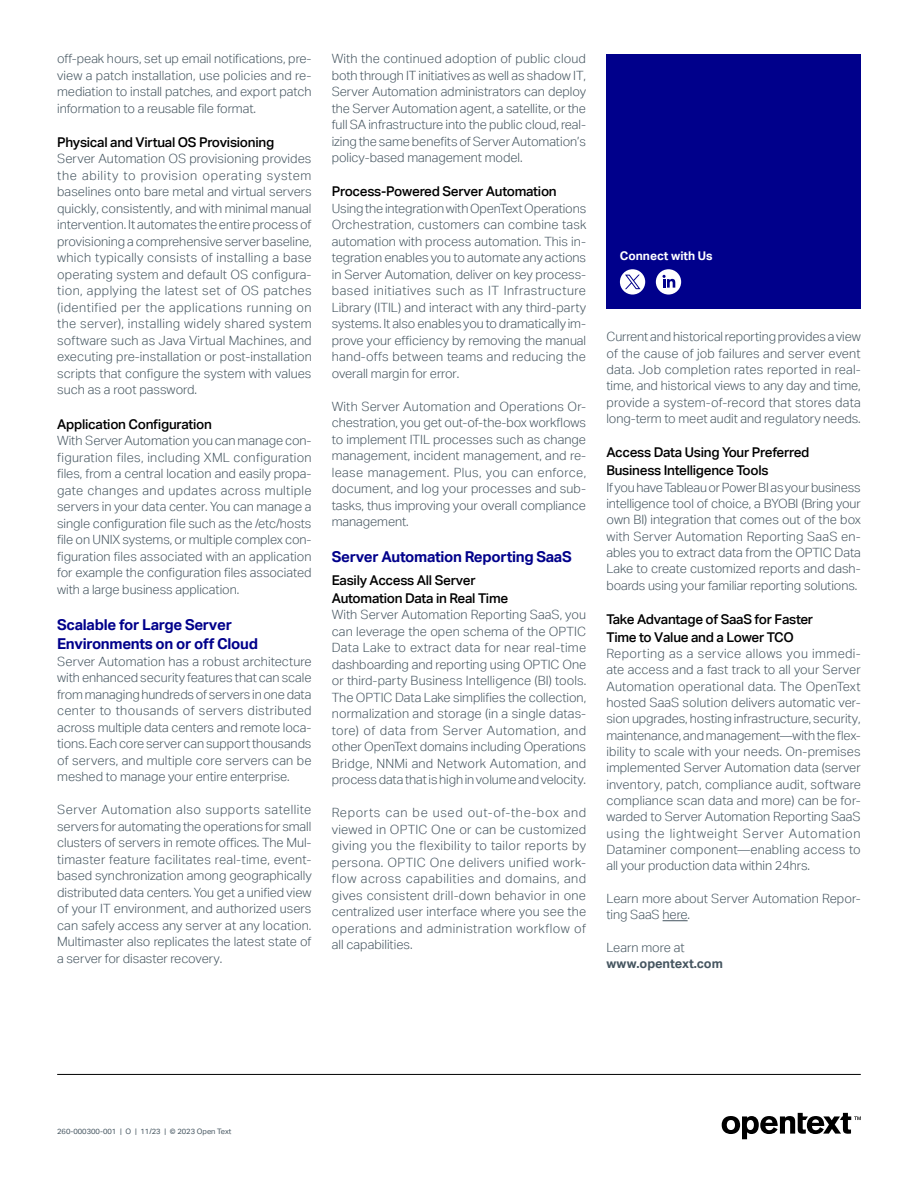
<style>
.page{position:relative;width:918px;height:1188px;background:#fff}
.page>*{position:absolute;margin:0;border:0;box-sizing:border-box;transform-origin:0 0}
.t1{font:700 15px/19.5px "Aktiv Grotesk";letter-spacing:-.02em;color:#00008b}
.t2{font:500 13.5px/18px "Aktiv Grotesk";letter-spacing:-.02em;color:#000}
.t3{font:300 12.75px/16.5px "Aktiv Grotesk";letter-spacing:-.005em;color:#455560;text-align:justify}
.t4{font:700 12.75px/16.4px "Aktiv Grotesk";letter-spacing:-.005em;color:#455560}
.t5{font:700 12px "Aktiv Grotesk";color:#fff}
.t6{font:7.5px "Aktiv Grotesk";color:#455560}
.s1{font-weight:300}
</style>
<div class="page">
<hr style="left:57px;top:1074px;width:804px;height:1px;background:#000">
<div style="left:606px;top:54px;width:255px;height:254px;background:#00008b"></div>
<svg style="left:620px;top:269px;width:25px;height:26px"></svg>
<svg style="left:625px;top:275px;width:16px;height:14px"></svg>
<div style="left:656px;top:269px;width:25px;height:26px;background:#fff;border-radius:50%"></div>
<svg style="left:663px;top:275px;width:12px;height:13px"></svg>
<svg style="left:663px;top:920px;width:25px;height:1px"></svg>
<svg style="left:722px;top:1113px;width:139px;height:26px"></svg>
<p class="t3" style="left:57px;top:50px;width:256px">off-peak hours, set up email notifications, pre&shy;view a patch installation, use policies and re&shy;mediation to install patches, and export patch information to a reusable file format.</p>
<p class="t2" style="left:57px;top:133px;width:219px">Physical and Virtual OS Provisioning</p>
<p class="t3" style="left:57px;top:151px;width:256px">Server Automation OS provisioning provides the ability to provision operating system baselines onto bare metal and virtual servers quickly, consistently, and with minimal manual intervention. It automates the entire process of provisioning a comprehensive server baseline, which typically consists of installing a base operating system and default OS configura&shy;tion, applying the latest set of OS patches (identified per the applications running on the server), installing widely shared system software such as Java Virtual Machines, and executing pre-installation or post-installation scripts that configure the system with values such as a root password.</p>
<p class="t2" style="left:57px;top:415px;width:156px">Application Configuration</p>
<p class="t3" style="left:57px;top:432px;width:256px">With Server Automation you can manage con&shy;figuration files, including XML configuration files, from a central location and easily propa&shy;gate changes and updates across multiple servers in your data center. You can manage a single configuration file such as the /etc/hosts file on UNIX systems, or multiple complex con&shy;figuration files associated with an application for example the configuration files associated with a large business application.</p>
<h2 class="t1" style="left:57px;top:614px;width:202px">Scalable for Large Server<br>Environments on or off Cloud</h2>
<p class="t3" style="left:57px;top:653px;width:256px">Server Automation has a robust architecture with enhanced security features that can scale from managing hundreds of servers in one data center to thousands of servers distributed across multiple data centers and remote loca&shy;tions. Each core server can support thousands of servers, and multiple core servers can be meshed to manage your entire enterprise.</p>
<p class="t3" style="left:57px;top:801px;width:256px">Server Automation also supports satellite servers for automating the operations for small clusters of servers in remote offices. The Mul&shy;timaster feature facilitates real-time, event&shy;based synchronization among geographically distributed data centers. You get a unified view of your IT environment, and authorized users can safely access any server at any location.<br>Multimaster also replicates the latest state of a server for disaster recovery.</p>
<p class="t3" style="left:332px;top:50px;width:256px">With the continued adoption of public cloud both through IT initiatives as well as shadow IT, Server Automation administrators can deploy the Server Automation agent, a satellite, or the full SA infrastructure into the public cloud, real&shy;izing the same benefits of Server Automation’s policy-based management model.</p>
<p class="t2" style="left:332px;top:182px;width:226px">Process-Powered Server Automation</p>
<p class="t3" style="left:332px;top:200px;width:256px">Using the integration with OpenText Operations Orchestration, customers can combine task automation with process automation. This in&shy;tegration enables you to automate any actions in Server Automation, deliver on key process&shy;based initiatives such as IT Infrastructure Library (ITIL) and interact with any third-party systems. It also enables you to dramatically im&shy;prove your efficiency by removing the manual hand-offs between teams and reducing the overall margin for error.</p>
<p class="t3" style="left:332px;top:398px;width:256px">With Server Automation and Operations Or&shy;chestration, you get out-of-the-box workflows to implement ITIL processes such as change management, incident management, and re&shy;lease management. Plus, you can enforce, document, and log your processes and sub&shy;tasks, thus improving your overall compliance management.</p>
<h2 class="t1" style="left:332px;top:547px;width:241px">Server Automation Reporting SaaS</h2>
<p class="t2" style="left:332px;top:571px;width:178px">Easily Access All Server<br>Automation Data in Real Time</p>
<p class="t3" style="left:332px;top:606px;width:256px">With Server Automation Reporting SaaS, you can leverage the open schema of the OPTIC Data Lake to extract data for near real-time dashboarding and reporting using OPTIC One or third-party Business Intelligence (BI) tools.<br>The OPTIC Data Lake simplifies the collection, normalization and storage (in a single datas&shy;tore) of data from Server Automation, and other OpenText domains including Operations Bridge, NNMi and Network Automation, and process data that is high in volume and velocity.</p>
<p class="t3" style="left:332px;top:804px;width:256px">Reports can be used out-of-the-box and viewed in OPTIC One or can be customized giving you the flexibility to tailor reports by persona. OPTIC One delivers unified work&shy;flow across capabilities and domains, and gives consistent drill-down behavior in one centralized user interface where you see the operations and administration workflow of all capabilities.</p>
<p class="t5" style="left:620px;top:248px;width:94px">Connect with Us</p>
<p class="t3" style="left:606px;top:329px;width:256px">Current and historical reporting provides a view of the cause of job failures and server event data. Job completion rates reported in real&shy;time, and historical views to any day and time, provide a system-of-record that stores data long-term to meet audit and regulatory needs.</p>
<p class="t2" style="left:606px;top:443px;width:205px">Access Data Using Your Preferred<br>Business Intelligence Tools</p>
<p class="t3" style="left:606px;top:479px;width:256px">If you have Tableau or Power BI as your business intelligence tool of choice, a BYOBI (Bring your own BI) integration that comes out of the box with Server Automation Reporting SaaS en&shy;ables you to extract data from the OPTIC Data Lake to create customized reports and dash&shy;boards using your familiar reporting solutions.</p>
<p class="t2" style="left:606px;top:610px;width:208px">Take Advantage of SaaS for Faster<br>Time to Value and a Lower TCO</p>
<p class="t3" style="left:606px;top:645px;width:256px">Reporting as a service allows you immedi&shy;ate access and a fast track to all your Server Automation operational data. The OpenText hosted SaaS solution delivers automatic ver&shy;sion upgrades, hosting infrastructure, security, maintenance, and management—with the flex&shy;ibility to scale with your needs. On-premises implemented Server Automation data (server inventory, patch, compliance audit, software compliance scan data and more) can be for&shy;warded to Server Automation Reporting SaaS using the lightweight Server Automation Dataminer component—enabling access to all your production data within 24hrs.</p>
<p class="t3" style="left:606px;top:890px;width:256px">Learn more about Server Automation Repor&shy;ting SaaS here.</p>
<p class="t4" style="left:606px;top:939px;width:118px"><span class="s1">Learn more at </span>www.opentext.com</p>
<p class="t6" style="left:57px;top:1127px;width:176px">260-000300-001 | O | 11/23 | © 2023 Open Text</p>
</div>
